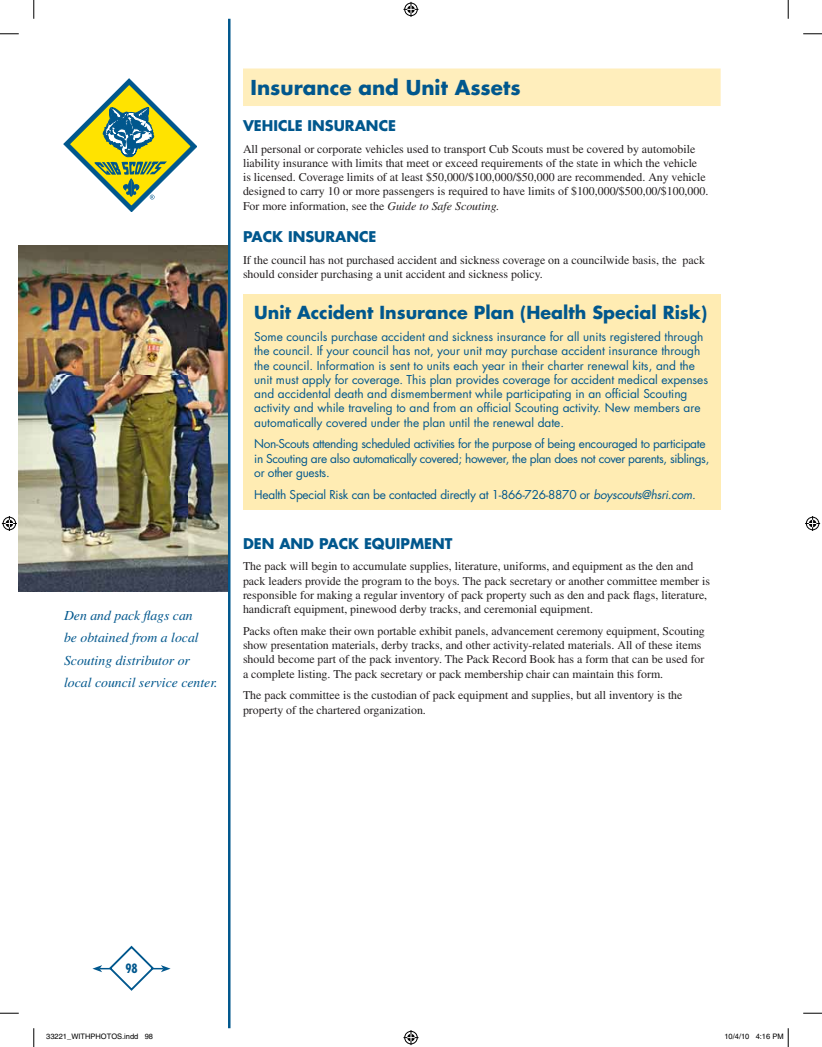
<style>
.page{position:relative;width:822px;height:1047px;background:#fff}
.page>*{position:absolute;margin:0;border:0;box-sizing:border-box;transform-origin:0 0}
.t1{font:700 20px "Futura";color:#00578d}
.t2{font:700 17.5px "Futura";color:#00578d}
.t3{font:700 14.38px "Futura";color:#00578d}
.t4{font:italic 13.75px/22.5px "Times";color:#00578d}
.t5{font:700 condensed 12.5px "Futura";color:#00578d}
.t6{font:11.88px/14.2px "Times";color:#231f20}
.t7{font:11.88px/14.2px "Futura";color:#00578d}
.t8{font:11.88px/14.2px "Futura";letter-spacing:-.025em;color:#00578d}
.t9{font:11.88px "Futura";letter-spacing:-.02em;color:#00578d}
.t10{font:7.5px "Helvetica";color:#000}
.s1{font-style:italic}
</style>
<div class="page">
<svg style="left:64px;top:79px;width:133px;height:133px"></svg>
<hr style="left:100px;top:967px;width:63px;height:2px;background:#00578d">
<svg style="left:92px;top:965px;width:10px;height:7px"></svg>
<svg style="left:161px;top:965px;width:9px;height:7px"></svg>
<svg style="left:108px;top:945px;width:47px;height:46px"></svg>
<div style="left:243px;top:68px;width:477px;height:38px;background:#ffeebc"></div>
<div style="left:243px;top:294px;width:477px;height:216px;background:#ffecb3"></div>
<img style="left:19px;top:246px;width:209px;height:345px">
<hr style="left:228px;top:19px;width:2px;height:1009px;background:#00578d">
<svg style="left:0;top:33px;width:19px;height:2px"></svg>
<svg style="left:803px;top:33px;width:18px;height:2px"></svg>
<svg style="left:0;top:1012px;width:19px;height:1px"></svg>
<svg style="left:803px;top:1012px;width:18px;height:1px"></svg>
<svg style="left:33px;top:0;width:2px;height:19px"></svg>
<svg style="left:33px;top:1028px;width:2px;height:18px"></svg>
<svg style="left:787px;top:0;width:1px;height:19px"></svg>
<svg style="left:403px;top:2px;width:15px;height:15px"></svg>
<svg style="left:403px;top:1030px;width:15px;height:14px"></svg>
<svg style="left:2px;top:516px;width:15px;height:15px"></svg>
<svg style="left:805px;top:516px;width:14px;height:15px"></svg>
<svg style="left:787px;top:1028px;width:1px;height:18px"></svg>
<p class="t4" style="left:64px;top:605px;width:155px">Den and pack flags can<br>be obtained from a local<br>Scouting distributor or local council service center.</p>
<h1 class="t1" style="left:250px;top:78px;width:271px">Insurance and Unit Assets</h1>
<p class="t3" style="left:243px;top:119px;width:154px">VEHICLE INSURANCE</p>
<p class="t6" style="left:243px;top:142px;width:466px">All personal or corporate vehicles used to transport Cub Scouts must be covered by automobile liability insurance with limits that meet or exceed requirements of the state in which the vehicle<br>is licensed. Coverage limits of at least $50,000/$100,000/$50,000 are recommended. Any vehicle designed to carry 10 or more passengers is required to have limits of $100,000/$500,00/$100,000.<br>For more information, see the <span class="s1">Guide to Safe Scouting.</span></p>
<p class="t3" style="left:243px;top:230px;width:135px">PACK INSURANCE</p>
<p class="t6" style="left:243px;top:253px;width:463px">If the council has not purchased accident and sickness coverage on a councilwide basis, the pack should consider purchasing a unit accident and sickness policy.</p>
<h2 class="t2" style="left:254px;top:305px;width:454px">Unit Accident Insurance Plan (Health Special Risk)</h2>
<p class="t7" style="left:254px;top:330px;width:455px">Some councils purchase accident and sickness insurance for all units registered through the council. If your council has not, your unit may purchase accident insurance through the council. Information is sent to units each year in their charter renewal kits, and the unit must apply for coverage. This plan provides coverage for accident medical expenses and accidental death and dismemberment while participating in an official Scouting activity and while traveling to and from an official Scouting activity. New members are automatically covered under the plan until the renewal date.</p>
<p class="t8" style="left:254px;top:438px;width:456px">Non-Scouts attending scheduled activities for the purpose of being encouraged to participate in Scouting are also automatically covered; however, the plan does not cover parents, siblings, or other guests.</p>
<p class="t9" style="left:254px;top:489px;width:443px">Health Special Risk can be contacted directly at 1-866-726-8870 or <span class="s1">boyscouts@hsri.com.</span></p>
<p class="t3" style="left:243px;top:536px;width:211px">DEN AND PACK EQUIPMENT</p>
<p class="t6" style="left:243px;top:560px;width:468px">The pack will begin to accumulate supplies, literature, uniforms, and equipment as the den and pack leaders provide the program to the boys. The pack secretary or another committee member is responsible for making a regular inventory of pack property such as den and pack flags, literature, handicraft equipment, pinewood derby tracks, and ceremonial equipment.</p>
<p class="t6" style="left:243px;top:624px;width:463px">Packs often make their own portable exhibit panels, advancement ceremony equipment, Scouting show presentation materials, derby tracks, and other activity-related materials. All of these items should become part of the pack inventory. The Pack Record Book has a form that can be used for a complete listing. The pack secretary or pack membership chair can maintain this form.</p>
<p class="t6" style="left:243px;top:689px;width:441px">The pack committee is the custodian of pack equipment and supplies, but all inventory is the property of the chartered organization.</p>
<p class="t5" style="left:125px;top:963px;width:14px">98</p>
<p class="t10" style="left:46px;top:1033px;width:108px">33221_WITHPHOTOS.indd 98</p>
<p class="t10" style="left:724px;top:1033px;width:61px">10/4/10 4:16 PM</p>
</div>
